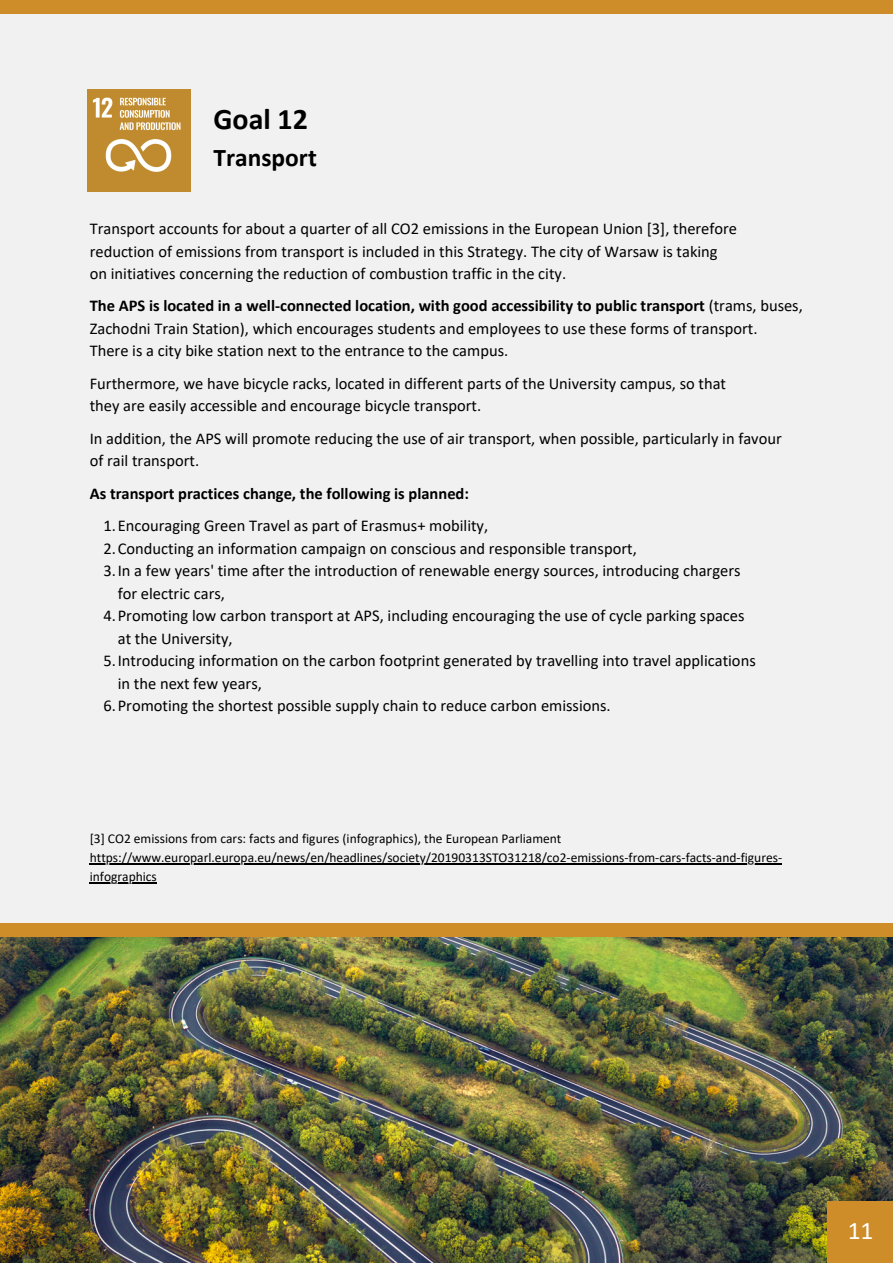
<style>
.page{position:relative;width:893px;height:1264px;background:#fff}
.page>*{position:absolute;margin:0;border:0;box-sizing:border-box;transform-origin:0 0}
.t1{font:700 30px "Calibri";color:#000}
.t2{font:700 25.5px "Calibri";color:#000}
.t3{font:25.5px "Calibri";color:#fff}
.t4{font:16.5px/22.5px "Calibri";color:#000}
.t5{font:700 16.5px "Calibri";color:#000}
.t6{font:13.5px/18.8px "Calibri";color:#000}
.s1{font-weight:700}
</style>
<div class="page">
<div style="left:0;top:0;width:892px;height:1262px;background:#f1f1f1"></div>
<img style="left:0;top:937px;width:892px;height:325px">
<div style="left:0;top:923px;width:892px;height:14px;background:#cf8d2a"></div>
<div style="left:0;top:0;width:892px;height:14px;background:#cf8d2a"></div>
<hr style="left:90px;top:863px;width:692px;height:1px;background:#000">
<hr style="left:90px;top:881px;width:67px;height:2px;background:#000">
<img style="left:88px;top:89px;width:102px;height:103px">
<div style="left:827px;top:1200px;width:65px;height:62px;background:#cf8d2a"></div>
<p class="t1" style="left:213px;top:107px;width:96px">Goal 12</p>
<p class="t2" style="left:213px;top:147px;width:105px">Transport</p>
<p class="t4" style="left:90px;top:219px;width:649px">Transport accounts for about a quarter of all CO2 emissions in the European Union [3], therefore reduction of emissions from transport is included in this Strategy. The city of Warsaw is taking</p>
<p class="t4" style="left:90px;top:263px;width:478px">on initiatives concerning the reduction of combustion traffic in the city.</p>
<p class="t4" style="left:90px;top:296px;width:714px"><span class="s1">The APS is located in a well-connected location, with good accessibility to public transport</span> (trams, buses,<br>Zachodni Train Station), which encourages students and employees to use these forms of transport.</p>
<p class="t4" style="left:90px;top:341px;width:420px">There is a city bike station next to the entrance to the campus.</p>
<p class="t4" style="left:90px;top:373px;width:638px">Furthermore, we have bicycle racks, located in different parts of the University campus, so that</p>
<p class="t4" style="left:90px;top:396px;width:393px">they are easily accessible and encourage bicycle transport.</p>
<p class="t4" style="left:90px;top:428px;width:693px">In addition, the APS will promote reducing the use of air transport, when possible, particularly in favour</p>
<p class="t4" style="left:90px;top:451px;width:111px">of rail transport.</p>
<p class="t5" style="left:90px;top:486px;width:381px">As transport practices change, the following is planned:</p>
<p class="t4" style="left:104px;top:516px;width:386px">1.Encouraging Green Travel as part of Erasmus+ mobility,</p>
<p class="t4" style="left:104px;top:538px;width:534px">2.Conducting an information campaign on conscious and responsible transport,</p>
<p class="t4" style="left:118px;top:561px;width:624px;text-indent:-14px">3.In a few years' time after the introduction of renewable energy sources, introducing chargers for electric cars,</p>
<p class="t4" style="left:118px;top:606px;width:628px;text-indent:-14px">4.Promoting low carbon transport at APS, including encouraging the use of cycle parking spaces at the University,</p>
<p class="t4" style="left:118px;top:651px;width:639px;text-indent:-14px">5.Introducing information on the carbon footprint generated by travelling into travel applications in the next few years,</p>
<p class="t4" style="left:104px;top:696px;width:508px">6.Promoting the shortest possible supply chain to reduce carbon emissions.</p>
<p class="t6" style="left:90px;top:830px;width:473px">[3] CO2 emissions from cars: facts and figures (infographics), the European Parliament</p>
<p class="t6" style="left:90px;top:849px;width:694px">https://www.europarl.europa.eu/news/en/headlines/society/20190313STO31218/co2-emissions-from-cars-facts-and-figures&shy;infographics</p>
<p class="t3" style="left:847px;top:1219px;width:27px">11</p>
</div>
